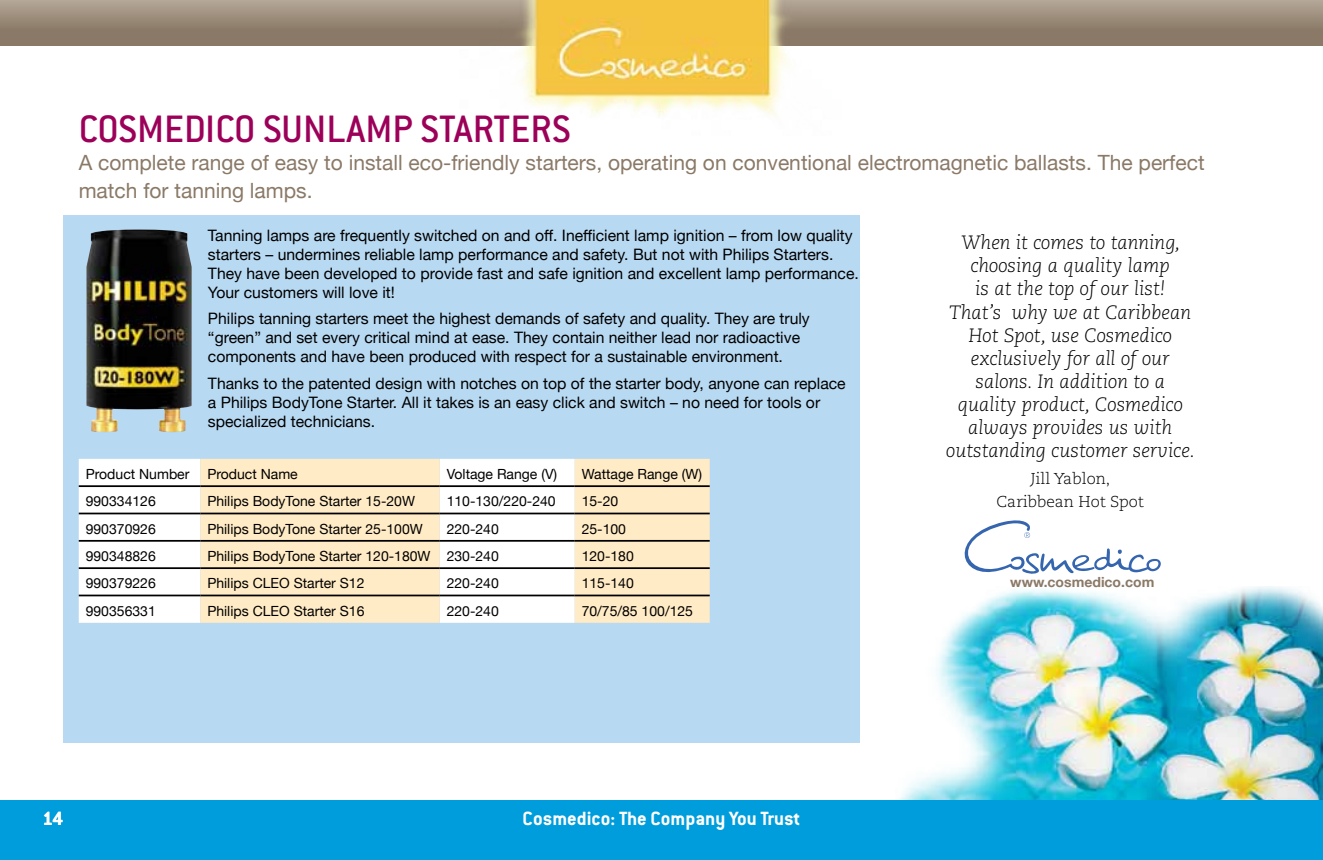
<style>
.page{position:relative;width:1323px;height:860px;background:#fff}
.page>*{position:absolute;margin:0;border:0;box-sizing:border-box;transform-origin:0 0}
.t1{font:500 42px "Conduit ITC";color:#9c0059}
.t2{font:21px/28px "Helvetica Neue";color:#8a7967}
.t3{font:700 21px "Conduit ITC";color:#fff}
.t4{font:italic 300 19.25px/23.1px "Caecilia";color:#000;text-align:center}
.t5{font:15.75px/18.9px "Helvetica Neue";color:#000}
.t6{font:300 15.75px/23.1px "Caecilia";color:#000;text-align:center}
.t7{font:14px "Helvetica Neue";color:#000}
.t8{font:700 14px "Helvetica Neue";color:#8a7967}
</style>
<div class="page">
<img style="left:899px;top:587px;width:424px;height:213px">
<div style="left:0;top:800px;width:1323px;height:60px;background:#009ddc"></div>
<div style="left:0;top:0;width:1323px;height:45px;background:linear-gradient(to bottom,#b0a292,#806e5b)"></div>
<div style="left:63px;top:215px;width:796px;height:527px;background:#b8d9f2"></div>
<div style="left:79px;top:459px;width:121px;height:164px;background:#fff"></div>
<svg style="left:200px;top:459px;width:510px;height:164px;background:#fcedd2"></svg>
<hr style="left:79px;top:485px;width:121px;height:2px;background:#000">
<hr style="left:200px;top:485px;width:240px;height:2px;background:#000">
<hr style="left:440px;top:485px;width:135px;height:2px;background:#000">
<hr style="left:575px;top:485px;width:135px;height:2px;background:#000">
<hr style="left:79px;top:513px;width:121px;height:1px;background:#000">
<hr style="left:200px;top:513px;width:240px;height:1px;background:#000">
<hr style="left:440px;top:513px;width:135px;height:1px;background:#000">
<hr style="left:575px;top:513px;width:135px;height:1px;background:#000">
<hr style="left:79px;top:540px;width:121px;height:2px;background:#000">
<hr style="left:200px;top:540px;width:240px;height:2px;background:#000">
<hr style="left:440px;top:540px;width:135px;height:2px;background:#000">
<hr style="left:575px;top:540px;width:135px;height:2px;background:#000">
<hr style="left:79px;top:567px;width:121px;height:2px;background:#000">
<hr style="left:200px;top:567px;width:240px;height:2px;background:#000">
<hr style="left:440px;top:567px;width:135px;height:2px;background:#000">
<hr style="left:575px;top:567px;width:135px;height:2px;background:#000">
<hr style="left:79px;top:595px;width:121px;height:1px;background:#000">
<hr style="left:200px;top:595px;width:240px;height:1px;background:#000">
<hr style="left:440px;top:595px;width:135px;height:1px;background:#000">
<hr style="left:575px;top:595px;width:135px;height:1px;background:#000">
<svg style="left:965px;top:520px;width:196px;height:54px"></svg>
<img style="left:86px;top:229px;width:106px;height:203px">
<img style="left:460px;top:0;width:384px;height:116px">
<h1 class="t1" style="left:79px;top:106px;width:493px">COSMEDICO SUNLAMP STARTERS</h1>
<h2 class="t2" style="left:79px;top:147px;width:1127px">A complete range of easy to install eco-friendly starters, operating on conventional electromagnetic ballasts. The perfect match for tanning lamps.</h2>
<p class="t5" style="left:208px;top:225px;width:652px">Tanning lamps are frequently switched on and off. Inefficient lamp ignition – from low quality starters – undermines reliable lamp performance and safety. But not with Philips Starters.<br>They have been developed to provide fast and safe ignition and excellent lamp performance.<br>Your customers will love it!</p>
<p class="t5" style="left:208px;top:308px;width:603px">Philips tanning starters meet the highest demands of safety and quality. They are truly “green” and set every critical mind at ease. They contain neither lead nor radioactive components and have been produced with respect for a sustainable environment.</p>
<p class="t5" style="left:208px;top:373px;width:639px">Thanks to the patented design with notches on top of the starter body, anyone can replace a Philips BodyTone Starter. All it takes is an easy click and switch – no need for tools or specialized technicians.</p>
<p class="t7" style="left:86px;top:462px;width:105px">Product Number</p>
<p class="t7" style="left:207px;top:462px;width:92px">Product Name</p>
<p class="t7" style="left:447px;top:462px;width:112px">Voltage Range (V)</p>
<p class="t7" style="left:582px;top:462px;width:122px">Wattage Range (W)</p>
<p class="t7" style="left:86px;top:490px;width:72px">990334126</p>
<p class="t7" style="left:207px;top:490px;width:209px">Philips BodyTone Starter 15-20W</p>
<p class="t7" style="left:447px;top:490px;width:110px">110-130/220-240</p>
<p class="t7" style="left:582px;top:490px;width:38px">15-20</p>
<p class="t7" style="left:86px;top:517px;width:72px">990370926</p>
<p class="t7" style="left:207px;top:517px;width:217px">Philips BodyTone Starter 25-100W</p>
<p class="t7" style="left:447px;top:517px;width:54px">220-240</p>
<p class="t7" style="left:582px;top:517px;width:46px">25-100</p>
<p class="t7" style="left:86px;top:544px;width:72px">990348826</p>
<p class="t7" style="left:207px;top:544px;width:293px">Philips BodyTone Starter 120-180W 230-240</p>
<p class="t7" style="left:582px;top:544px;width:54px">120-180</p>
<p class="t7" style="left:86px;top:572px;width:72px">990379226</p>
<p class="t7" style="left:207px;top:572px;width:159px">Philips CLEO Starter S12</p>
<p class="t7" style="left:447px;top:572px;width:54px">220-240</p>
<p class="t7" style="left:582px;top:572px;width:54px">115-140</p>
<p class="t7" style="left:86px;top:599px;width:72px">990356331</p>
<p class="t7" style="left:207px;top:599px;width:159px">Philips CLEO Starter S16</p>
<p class="t7" style="left:447px;top:599px;width:54px">220-240</p>
<p class="t7" style="left:582px;top:599px;width:113px">70/75/85 100/125</p>
<p class="t4" style="left:946px;top:231px;width:251px">When it comes to tanning, choosing a quality lamp<br>is at the top of our list!<br>That’s why we at Caribbean<br>Hot Spot, use Cosmedico exclusively for all of our salons. In addition to a quality product, Cosmedico always provides us with outstanding customer service.</p>
<p class="t6" style="left:997px;top:467px;width:149px">Jill Yablon,<br>Caribbean Hot Spot</p>
<p class="t8" style="left:1010px;top:569px;width:146px">www.cosmedico.com</p>
<h2 class="t3" style="left:43px;top:806px;width:22px">14</h2>
<h2 class="t3" style="left:523px;top:806px;width:279px">Cosmedico: The Company You Trust</h2>
</div>
